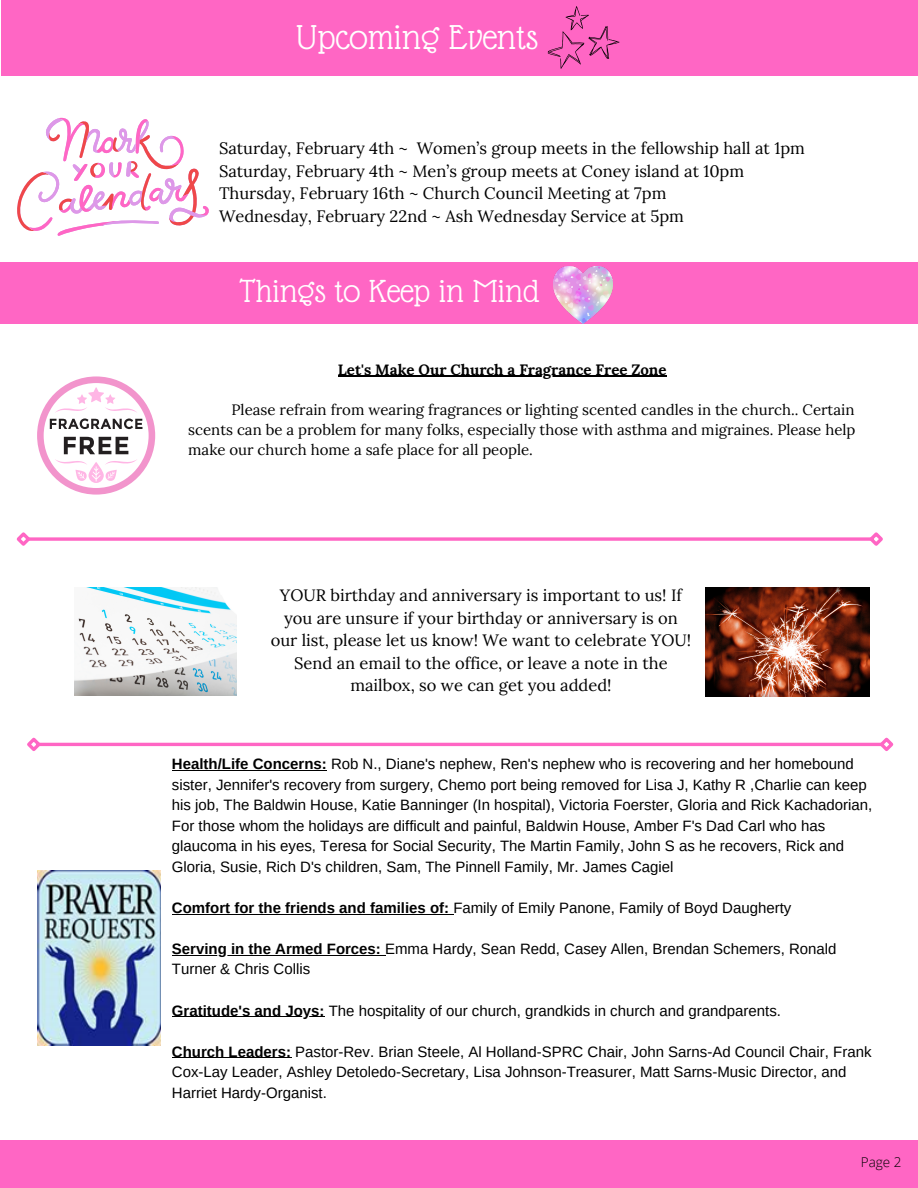
<style>
.page{position:relative;width:918px;height:1188px;background:#fff}
.page>*{position:absolute;margin:0;border:0;box-sizing:border-box;transform-origin:0 0}
.t1{font:37.5px "Glass Antiqua";color:#fff}
.t2{font:34.65px "Glass Antiqua";color:#fff}
.t3{font:16.5px/22.5px "Lora";color:#000}
.t4{font:15px/20.5px "Arimo";color:#000}
.t5{font:15px/20.1px "Lora";color:#000;text-align:justify}
.t6{font:700 15px "Lora";color:#000}
.t7{font:300 13.5px "Open Sans";color:#000}
.s1{font-weight:700}
</style>
<div class="page">
<div style="left:1px;top:0;width:917px;height:75px;background:#ff66c4"></div>
<svg style="left:33px;top:537px;width:833px;height:4px"></svg>
<svg style="left:16px;top:532px;width:17px;height:14px"></svg>
<svg style="left:866px;top:532px;width:17px;height:14px"></svg>
<div style="left:0;top:1140px;width:918px;height:48px;background:#ff66c4"></div>
<svg style="left:548px;top:6px;width:72px;height:63px"></svg>
<svg style="left:17px;top:118px;width:192px;height:118px"></svg>
<div style="left:0;top:262px;width:918px;height:62px;background:#ff66c4"></div>
<img style="left:553px;top:266px;width:60px;height:58px">
<img style="left:37px;top:871px;width:124px;height:174px">
<hr style="left:38px;top:743px;width:844px;height:3px;background:#ff66c4">
<svg style="left:27px;top:737px;width:17px;height:14px"></svg>
<svg style="left:877px;top:737px;width:17px;height:14px"></svg>
<img style="left:74px;top:587px;width:162px;height:108px">
<img style="left:706px;top:587px;width:163px;height:109px">
<svg style="left:37px;top:376px;width:118px;height:119px"></svg>
<hr style="left:172px;top:770px;width:155px;height:1px;background:#000">
<hr style="left:172px;top:914px;width:281px;height:1px;background:#000">
<hr style="left:172px;top:955px;width:213px;height:1px;background:#000">
<hr style="left:172px;top:1016px;width:153px;height:1px;background:#000">
<hr style="left:172px;top:1057px;width:119px;height:1px;background:#000">
<hr style="left:338px;top:376px;width:329px;height:1px;background:#000">
<h1 class="t1" style="left:296px;top:18px;width:243px">Upcoming Events</h1>
<p class="t3" style="left:219px;top:137px;width:587px">Saturday, February 4th ~ Women’s group meets in the fellowship hall at 1pm Saturday, February 4th ~ Men’s group meets at Coney island at 10pm Thursday, February 16th ~ Church Council Meeting at 7pm<br>Wednesday, February 22nd ~ Ash Wednesday Service at 5pm</p>
<h2 class="t2" style="left:239px;top:273px;width:302px">Things to Keep in Mind</h2>
<p class="t6" style="left:338px;top:360px;width:330px">Let's Make Our Church a Fragrance Free Zone</p>
<p class="t5" style="left:188px;top:399px;width:669px;text-indent:43px">Please refrain from wearing fragrances or lighting scented candles in the church.. Certain scents can be a problem for many folks, especially those with asthma and migraines. Please help make our church home a safe place for all people.</p>
<p class="t3" style="left:271px;top:584px;width:422px;text-align:center">YOUR birthday and anniversary is important to us! If you are unsure if your birthday or anniversary is on our list, please let us know! We want to celebrate YOU!<br>Send an email to the office, or leave a note in the mailbox, so we can get you added!</p>
<p class="t4" style="left:172px;top:754px;width:702px"><span class="s1">Health/Life Concerns:</span> Rob N., Diane's nephew, Ren's nephew who is recovering and her homebound sister, Jennifer's recovery from surgery, Chemo port being removed for Lisa J, Kathy R ,Charlie can keep his job, The Baldwin House, Katie Banninger (In hospital), Victoria Foerster, Gloria and Rick Kachadorian, For those whom the holidays are difficult and painful, Baldwin House, Amber F's Dad Carl who has glaucoma in his eyes, Teresa for Social Security, The Martin Family, John S as he recovers, Rick and Gloria, Susie, Rich D's children, Sam, The Pinnell Family, Mr. James Cagiel</p>
<p class="t4" style="left:172px;top:897px;width:621px"><span class="s1">Comfort for the friends and families of:</span> Family of Emily Panone, Family of Boyd Daugherty</p>
<p class="t4" style="left:172px;top:938px;width:666px"><span class="s1">Serving in the Armed Forces:</span> Emma Hardy, Sean Redd, Casey Allen, Brendan Schemers, Ronald<br>Turner &amp; Chris Collis</p>
<p class="t4" style="left:172px;top:1000px;width:611px"><span class="s1">Gratitude's and Joys:</span> The hospitality of our church, grandkids in church and grandparents.</p>
<p class="t4" style="left:172px;top:1041px;width:701px"><span class="s1">Church Leaders:</span> Pastor-Rev. Brian Steele, Al Holland-SPRC Chair, John Sarns-Ad Council Chair, Frank<br>Cox-Lay Leader, Ashley Detoledo-Secretary, Lisa Johnson-Treasurer, Matt Sarns-Music Director, and<br>Harriet Hardy-Organist.</p>
<p class="t7" style="left:861px;top:1153px;width:42px">Page 2</p>
</div>
